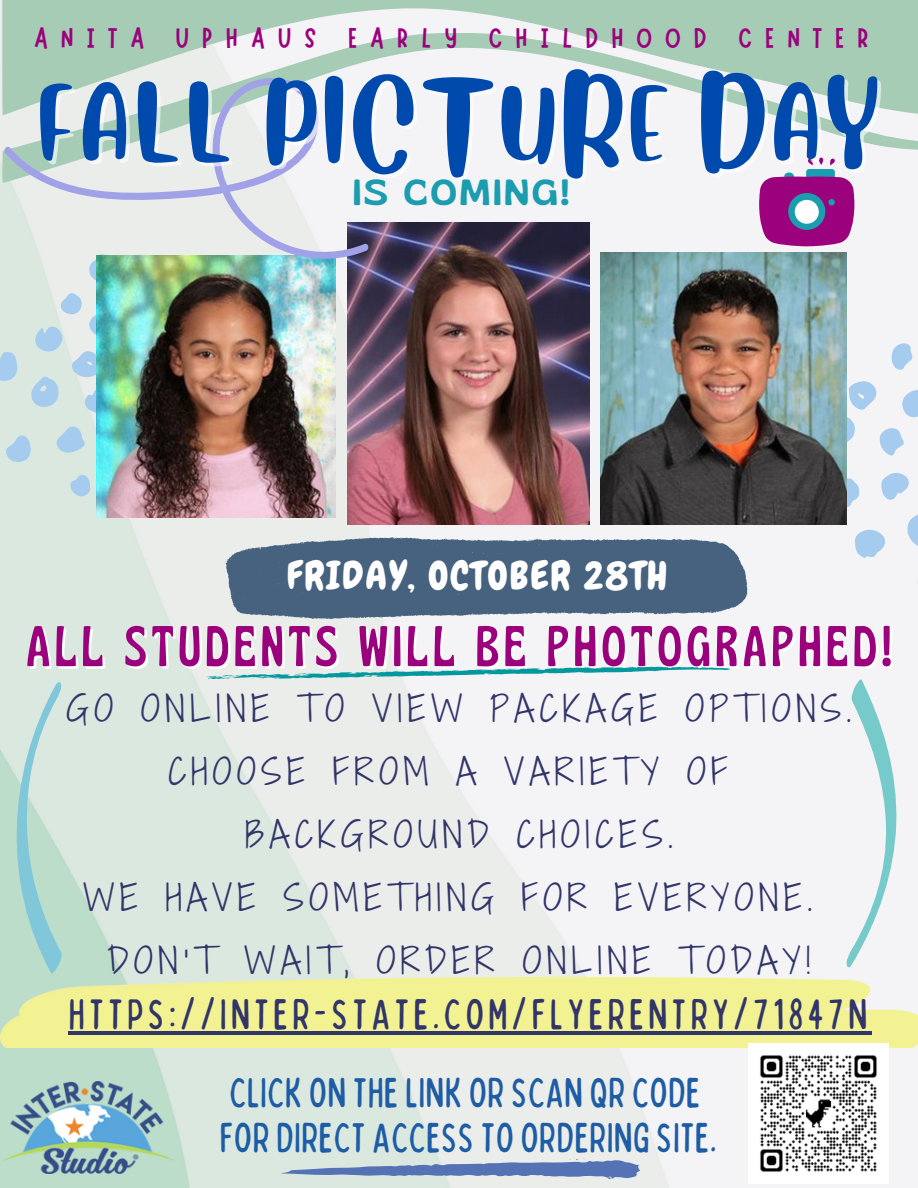
<style>
.page{position:relative;width:918px;height:1188px;background:#fff}
.page>*{position:absolute;margin:0;border:0;box-sizing:border-box;transform-origin:0 0}
.t1{font:83.55px "Blueberry";letter-spacing:.05em;color:#004aad}
.t2{font:condensed 56.85px "Gliker";letter-spacing:.085em;color:#9b007d}
.t3{font:condensed 43.2px "Bobby Jones Soft";letter-spacing:.085em;color:#313569}
.t4{font:condensed 42px/45px "Bobby Jones Soft";color:#1e5da5}
.t5{font:38.85px "Chewy";letter-spacing:.055em;color:#fff}
.t6{font:36.3px "Gliker";letter-spacing:.085em;color:#1c9daf}
.t7{font:34.5px "Shadows Into Light Two";letter-spacing:.155em;color:#313569}
.t8{font:28.5px "Marykate";letter-spacing:.455em;color:#9b007d}
</style>
<div class="page">
<img style="left:0;top:0;width:918px;height:1188px">
<svg style="left:88px;top:262px;width:8px;height:20px"></svg>
<svg style="left:0;top:292px;width:96px;height:217px;background:#d1e3e3"></svg>
<img style="left:96px;top:262px;width:240px;height:255px">
<svg style="left:907px;top:510px;width:11px;height:37px"></svg>
<svg style="left:854px;top:528px;width:32px;height:31px"></svg>
<svg style="left:847px;top:478px;width:13px;height:29px"></svg>
<svg style="left:881px;top:471px;width:30px;height:30px"></svg>
<svg style="left:917px;top:569px;width:1px;height:29px"></svg>
<svg style="left:847px;top:381px;width:71px;height:75px"></svg>
<svg style="left:891px;top:343px;width:22px;height:28px"></svg>
<img style="left:600px;top:252px;width:247px;height:273px">
<img style="left:347px;top:223px;width:242px;height:301px">
<img style="left:0;top:977px;width:918px;height:71px">
<img style="left:2px;top:1081px;width:172px;height:93px">
<svg style="left:206px;top:667px;width:525px;height:12px"></svg>
<svg style="left:280px;top:1159px;width:360px;height:20px;background:#95aac9"></svg>
<div style="left:2px;top:115px;width:916px;height:68px;background:#f4f3f6"></div>
<svg style="left:2px;top:0;width:916px;height:115px;fill:#a7ccb5"></svg>
<svg style="left:226px;top:537px;width:522px;height:83px;background:#5c758d"></svg>
<svg style="left:757px;top:158px;width:99px;height:88px"></svg>
<svg style="left:2px;top:680px;width:62px;height:296px;background:#bdddd5"></svg>
<svg style="left:847px;top:679px;width:49px;height:288px"></svg>
<svg style="left:3px;top:78px;width:365px;height:184px;fill:#ebedea"></svg>
<img style="left:748px;top:1043px;width:141px;height:141px">
<hr style="left:69px;top:1031px;width:803px;height:3px;background:#313569">
<p class="t8" style="left:34px;top:19px;width:836px">ANITA UPHAUS EARLY CHILDHOOD CENTER</p>
<h1 class="t1" style="left:38px;top:60px;width:844px">FALL PICTURE DAY</h1>
<p class="t6" style="left:353px;top:169px;width:218px">IS COMING!</p>
<p class="t5" style="left:287px;top:551px;width:382px">FRIDAY, OCTOBER 28TH</p>
<h2 class="t2" style="left:26px;top:611px;width:867px">ALL STUDENTS WILL BE PHOTOGRAPHED!</h2>
<p class="t7" style="left:66px;top:684px;width:787px">GO ONLINE TO VIEW PACKAGE OPTIONS.</p>
<p class="t7" style="left:168px;top:747px;width:561px">CHOOSE FROM A VARIETY OF</p>
<p class="t7" style="left:245px;top:810px;width:429px">BACKGROUND CHOICES.</p>
<p class="t7" style="left:83px;top:873px;width:731px">WE HAVE SOMETHING FOR EVERYONE.</p>
<p class="t7" style="left:107px;top:936px;width:704px">DON'T WAIT, ORDER ONLINE TODAY!</p>
<p class="t3" style="left:69px;top:987px;width:801px">HTTPS://INTER-STATE.COM/FLYERENTRY/71847N</p>
<p class="t4" style="left:220px;top:1068px;width:499px">CLICK ON THELINK OR SCAN QR CODE<br>FOR DIRECT ACCESSTO ORDERING SITE.</p>
</div>
